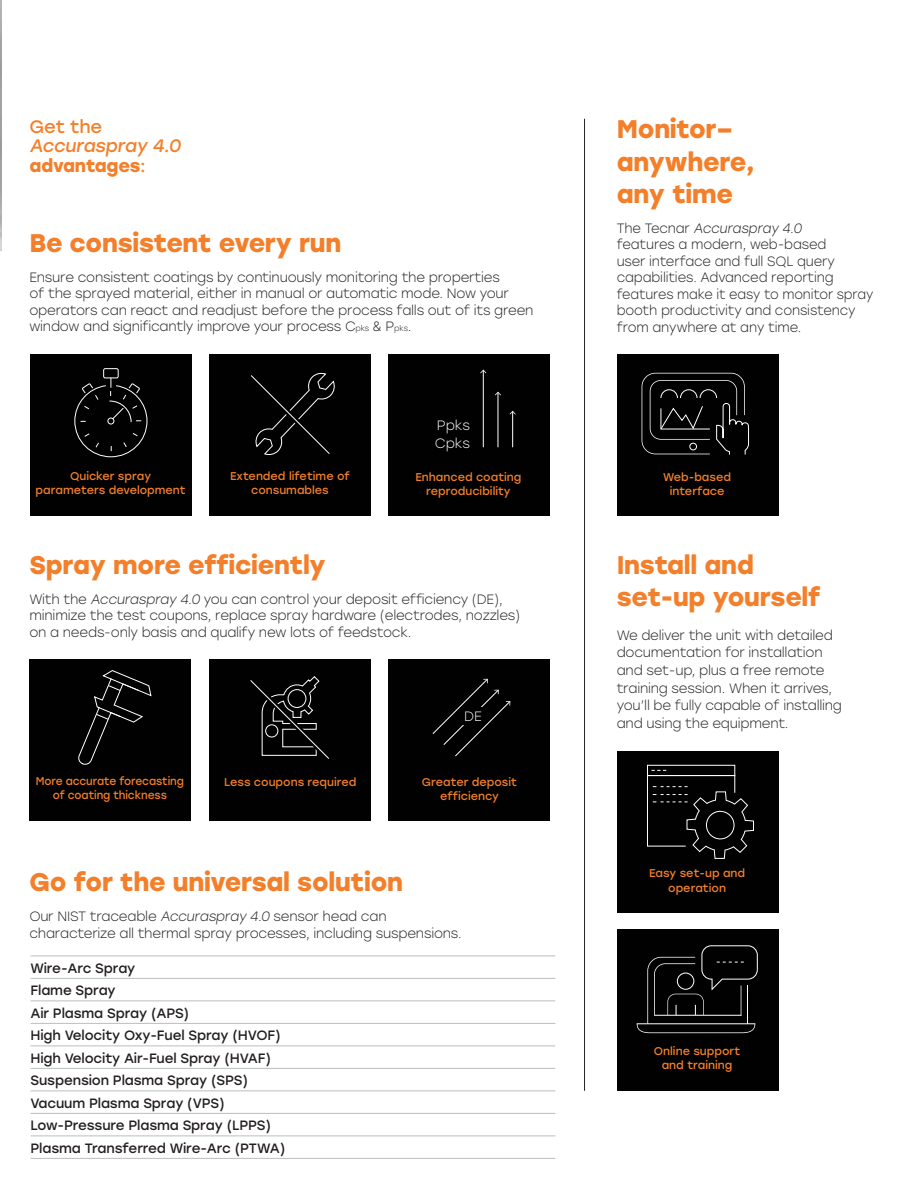
<style>
.page{position:relative;width:918px;height:1188px;background:#fff}
.page>*{position:absolute;margin:0;border:0;box-sizing:border-box;transform-origin:0 0}
.t1{font:700 25.5px/32.2px "Stolzl";letter-spacing:-.01em;color:#f47f2a}
.t2{font:18px/19.5px "Stolzl";letter-spacing:-.01em;color:#f47f2a}
.t3{font:300 13.5px/16.5px "Stolzl";letter-spacing:-.015em;color:#231f20}
.t4{font:13.5px/22.5px "Stolzl";letter-spacing:-.01em;color:#231f20}
.t5{font:300 13.5px/18px "Stolzl";color:#fff}
.t6{font:11.25px/14.2px "Stolzl";color:#f47f2a;text-align:center}
.t7{font:11.25px/14.2px "Stolzl";color:#f47f2a;text-align:center;scale:.95 1}
.s1{font-weight:700}
.s2{font-size:7.8px}
</style>
<div class="page">
<img style="left:0;top:0;width:1px;height:251px">
<hr style="left:31px;top:956px;width:524px;height:1px;background:#bcbdc0">
<hr style="left:31px;top:978px;width:524px;height:1px;background:#bcbdc0">
<hr style="left:31px;top:1001px;width:524px;height:1px;background:#bcbdc0">
<hr style="left:31px;top:1023px;width:524px;height:1px;background:#bcbdc0">
<hr style="left:31px;top:1046px;width:524px;height:1px;background:#bcbdc0">
<hr style="left:31px;top:1068px;width:524px;height:1px;background:#bcbdc0">
<hr style="left:31px;top:1091px;width:524px;height:1px;background:#bcbdc0">
<hr style="left:31px;top:1113px;width:524px;height:1px;background:#bcbdc0">
<hr style="left:31px;top:1136px;width:524px;height:1px;background:#bcbdc0">
<hr style="left:31px;top:1158px;width:524px;height:1px;background:#bcbdc0">
<hr style="left:917px;top:0;width:1px;height:1188px;background:#080302">
<div style="left:209px;top:354px;width:162px;height:162px;background:#010101"></div>
<svg style="left:251px;top:372px;width:84px;height:83px"></svg>
<div style="left:30px;top:354px;width:162px;height:162px;background:#010101"></div>
<div style="left:103px;top:368px;width:16px;height:10px;border:1px solid #fff;border-radius:2px"></div>
<svg style="left:74px;top:378px;width:74px;height:80px"></svg>
<div style="left:388px;top:354px;width:162px;height:162px;background:#010101"></div>
<hr style="left:483px;top:370px;width:1px;height:77px;background:#fff">
<svg style="left:480px;top:370px;width:6px;height:3px"></svg>
<hr style="left:498px;top:392px;width:1px;height:55px;background:#fff">
<svg style="left:495px;top:392px;width:6px;height:3px"></svg>
<hr style="left:512px;top:412px;width:1px;height:35px;background:#fff">
<svg style="left:510px;top:411px;width:6px;height:4px"></svg>
<div style="left:209px;top:659px;width:162px;height:162px;background:#010101"></div>
<svg style="left:250px;top:676px;width:79px;height:83px"></svg>
<div style="left:388px;top:659px;width:162px;height:162px;background:#010101"></div>
<svg style="left:432px;top:678px;width:79px;height:79px"></svg>
<div style="left:460px;top:708px;width:24px;height:17px;background:#010101"></div>
<div style="left:29px;top:659px;width:162px;height:162px;background:#010101"></div>
<svg style="left:78px;top:670px;width:74px;height:95px"></svg>
<div style="left:617px;top:354px;width:162px;height:162px;background:#010101"></div>
<svg style="left:642px;top:373px;width:107px;height:82px"></svg>
<div style="left:690px;top:443px;width:7px;height:7px;background:#010101;border-radius:50%"></div>
<div style="left:689px;top:443px;width:8px;height:7px;border:1px solid #fff;border-radius:50%"></div>
<img style="left:917px;top:718px;width:1px;height:470px">
<div style="left:617px;top:751px;width:162px;height:162px;background:#010101"></div>
<div style="left:647px;top:765px;width:88px;height:11px;border:1px solid #fff"></div>
<svg style="left:647px;top:770px;width:107px;height:89px"></svg>
<div style="left:617px;top:929px;width:162px;height:162px;background:#010101"></div>
<svg style="left:637px;top:945px;width:121px;height:88px"></svg>
<hr style="left:584px;top:119px;width:1px;height:972px;background:#231f20">
<h2 class="t2" style="left:29px;top:116px;width:156px">Get the<br>Accuraspray 4.0 <span class="s1">advantages</span>:</h2>
<h1 class="t1" style="left:29px;top:225px;width:313px">Be consistent every run</h1>
<p class="t3" style="left:29px;top:268px;width:506px">Ensure consistent coatings by continuously monitoring the properties<br>of the sprayed material, either in manual or automatic mode. Now your operators can react and readjust before the process falls out of its green window and significantly improve your process C<span class="s2">pks</span> &amp; P<span class="s2">pks</span>.</p>
<p class="t6" style="left:36px;top:469px;width:152px">Quicker spray parameters development</p>
<p class="t6" style="left:230px;top:469px;width:121px">Extended lifetime of consumables</p>
<p class="t5" style="left:435px;top:415px;width:37px">Ppks<br>Cpks</p>
<p class="t6" style="left:415px;top:469px;width:108px">Enhanced coating reproducibility</p>
<h1 class="t1" style="left:29px;top:547px;width:298px">Spray more efficiently</h1>
<p class="t3" style="left:29px;top:590px;width:492px">With the Accuraspray 4.0 you can control your deposit efficiency (DE), minimize the test coupons, replace spray hardware (electrodes, nozzles) on a needs-only basis and qualify new lots of feedstock.</p>
<p class="t7" style="left:36px;top:773px;width:158px">More accurate forecasting of coating thickness</p>
<p class="t6" style="left:224px;top:774px;width:134px">Less coupons required</p>
<p class="t5" style="left:464px;top:707px;width:19px">DE</p>
<p class="t6" style="left:422px;top:774px;width:97px">Greater deposit efficiency</p>
<h1 class="t1" style="left:29px;top:865px;width:375px">Go for the universal solution</h1>
<p class="t3" style="left:29px;top:908px;width:434px">Our NIST traceable Accuraspray 4.0 sensor head can characterize all thermal spray processes, including suspensions.</p>
<p class="t4" style="left:31px;top:956px;width:256px">Wire-Arc Spray<br>Flame Spray<br>Air Plasma Spray (APS)<br>High Velocity Oxy-Fuel Spray (HVOF)<br>High Velocity Air-Fuel Spray (HVAF)<br>Suspension Plasma Spray (SPS)<br>Vacuum Plasma Spray (VPS)<br>Low-Pressure Plasma Spray (LPPS)<br>Plasma Transferred Wire-Arc (PTWA)</p>
<h1 class="t1" style="left:617px;top:112px;width:140px">Monitor– anywhere, any time</h1>
<p class="t3" style="left:617px;top:219px;width:258px">T h e Te c n a r Accuraspray 4.0<br>features a modern, web-based<br>user interface and full SQL query capabilities. Advanced reporting features make it easy to monitor spray booth productivity and consistency from anywhere at any time.</p>
<p class="t6" style="left:663px;top:469px;width:69px">Web-based interface</p>
<h1 class="t1" style="left:617px;top:547px;width:206px">Install and set-up yourself</h1>
<p class="t3" style="left:617px;top:626px;width:227px;line-height:17.7px">We deliver the unit with detailed documentation for installation and set-up, plus a free remote training session. When it arrives, you’ll be fully capable of installing and using the equipment.</p>
<p class="t6" style="left:649px;top:866px;width:98px">Easy set-up and operation</p>
<p class="t6" style="left:654px;top:1043px;width:88px">Online support and training</p>
</div>
